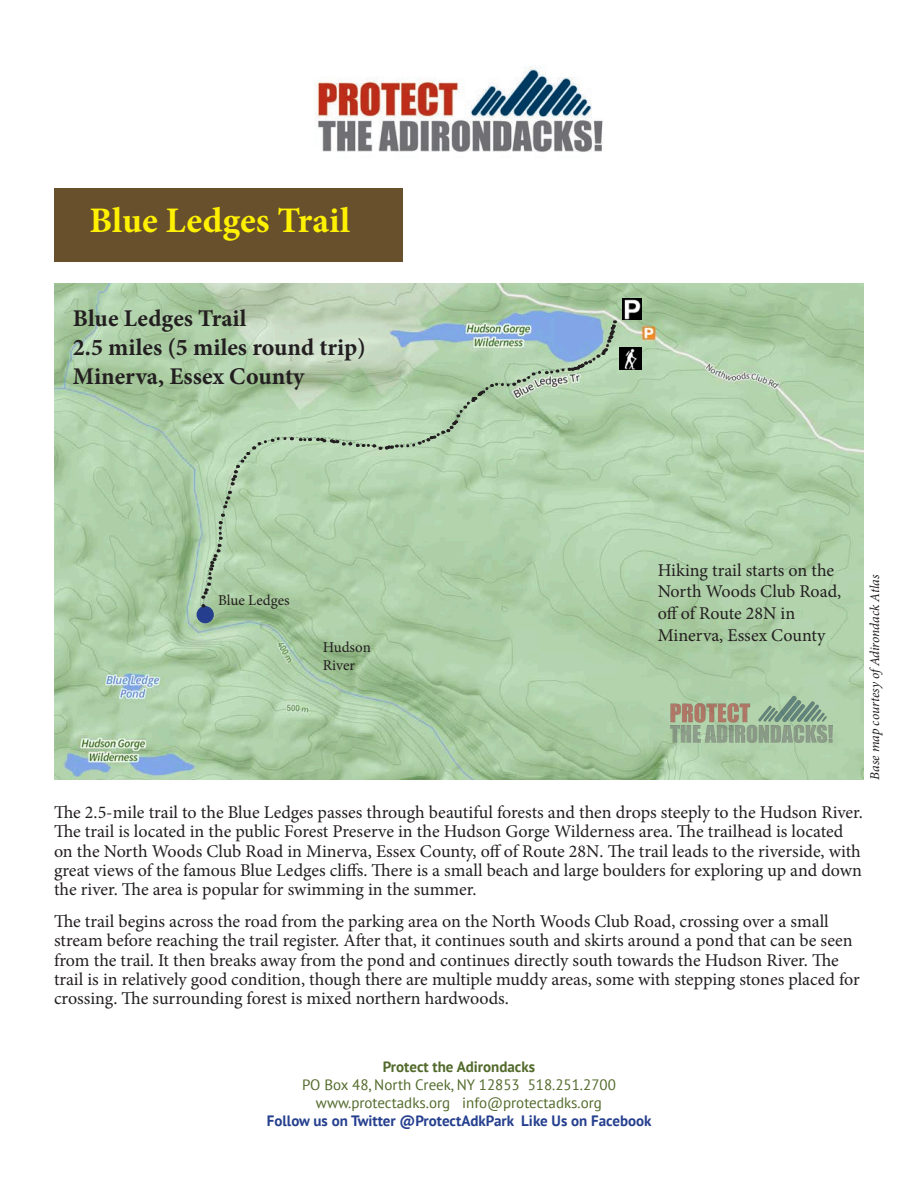
<style>
.page{position:relative;width:918px;height:1188px;background:#fff}
.page>*{position:absolute;margin:0;border:0;box-sizing:border-box;transform-origin:0 0}
.t1{font:700 36px "Minion Pro";color:#fff101}
.t2{font:700 24px "Minion Pro";color:#231f20}
.t3{font:18px/19.4px "Minion Pro";color:#231f20}
.t4{font:15px "PT Sans";color:#526a2b}
.t5{font:700 15px "PT Sans";color:#253f8e}
.t6{font:700 15px "PT Sans";color:#526a2b}
.t7{font:15px "Minion Pro";color:#231f20}
.t8{font:italic 13.5px "Minion Pro";letter-spacing:-.01em;color:#231f20}
</style>
<div class="page">
<img style="left:315px;top:66px;width:288px;height:86px">
<div style="left:54px;top:188px;width:349px;height:73px;background:#68502c"></div>
<img style="left:54px;top:284px;width:810px;height:496px">
<img style="left:671px;top:696px;width:162px;height:46px">
<img style="left:619px;top:348px;width:22px;height:22px">
<img style="left:623px;top:299px;width:19px;height:21px">
<div style="left:197px;top:606px;width:17px;height:17px;background:#253f8e;border-radius:50%"></div>
<svg style="left:199px;top:320px;width:419px;height:289px;background:#afceae"></svg>
<p class="t1" style="left:90px;top:195px;width:262px">Blue Ledges Trail</p>
<p class="t2" style="left:73px;top:301px;width:175px">Blue Ledges Trail</p>
<p class="t2" style="left:73px;top:330px;width:294px">2.5 miles (5 miles round trip)</p>
<p class="t2" style="left:73px;top:359px;width:233px">Minerva, Essex County</p>
<p class="t7" style="left:218px;top:590px;width:73px">Blue Ledges</p>
<p class="t7" style="left:323px;top:638px;width:50px">Hudson</p>
<p class="t7" style="left:323px;top:656px;width:34px">River</p>
<p class="t3" style="left:658px;top:559px;width:185px;line-height:21.6px">Hiking trail starts on the<br>North Woods Club Road, off of Route 28N in</p>
<p class="t3" style="left:658px;top:625px;width:169px">Minerva, Essex County</p>
<p class="t8" style="left:866px;top:780px;width:206px;rotate:-90deg">Base map courtesy ofAdirondack Atlas</p>
<p class="t3" style="left:54px;top:802px;width:810px">The 2.5-mile trail to the Blue Ledges passes through beautiful forests and then drops steeply to the Hudson River.<br>The trail is located in the public Forest Preserve in the Hudson Gorge Wilderness area. The trailhead is located on the North Woods Club Road in Minerva, Essex County, off of Route 28N. The trail leads to the riverside, with great views of the famous Blue Ledges cliffs. There is a small beach and large boulders for exploring up and down the river. The area is popular for swimming in the summer.</p>
<p class="t3" style="left:54px;top:911px;width:807px">The trail begins across the road from the parking area on the North Woods Club Road, crossing over a small stream before reaching the trail register. After that, it continues south and skirts around a pond that can be seen from the trail. It then breaks away from the pond and continues directly south towards the Hudson River. The trail is in relatively good condition, though there are multiple muddy areas, some with stepping stones placed for crossing. The surrounding forest is mixed northern hardwoods.</p>
<p class="t6" style="left:383px;top:1057px;width:154px">Protect the Adirondacks</p>
<p class="t4" style="left:302px;top:1075px;width:315px">PO Box 48, North Creek, NY 12853 518.251.2700</p>
<p class="t4" style="left:316px;top:1093px;width:288px">www.protectadks.org info@protectadks.org</p>
<p class="t5" style="left:267px;top:1111px;width:386px">Follow us on Twitter @ProtectAdkPark Like Us on Facebook</p>
</div>
